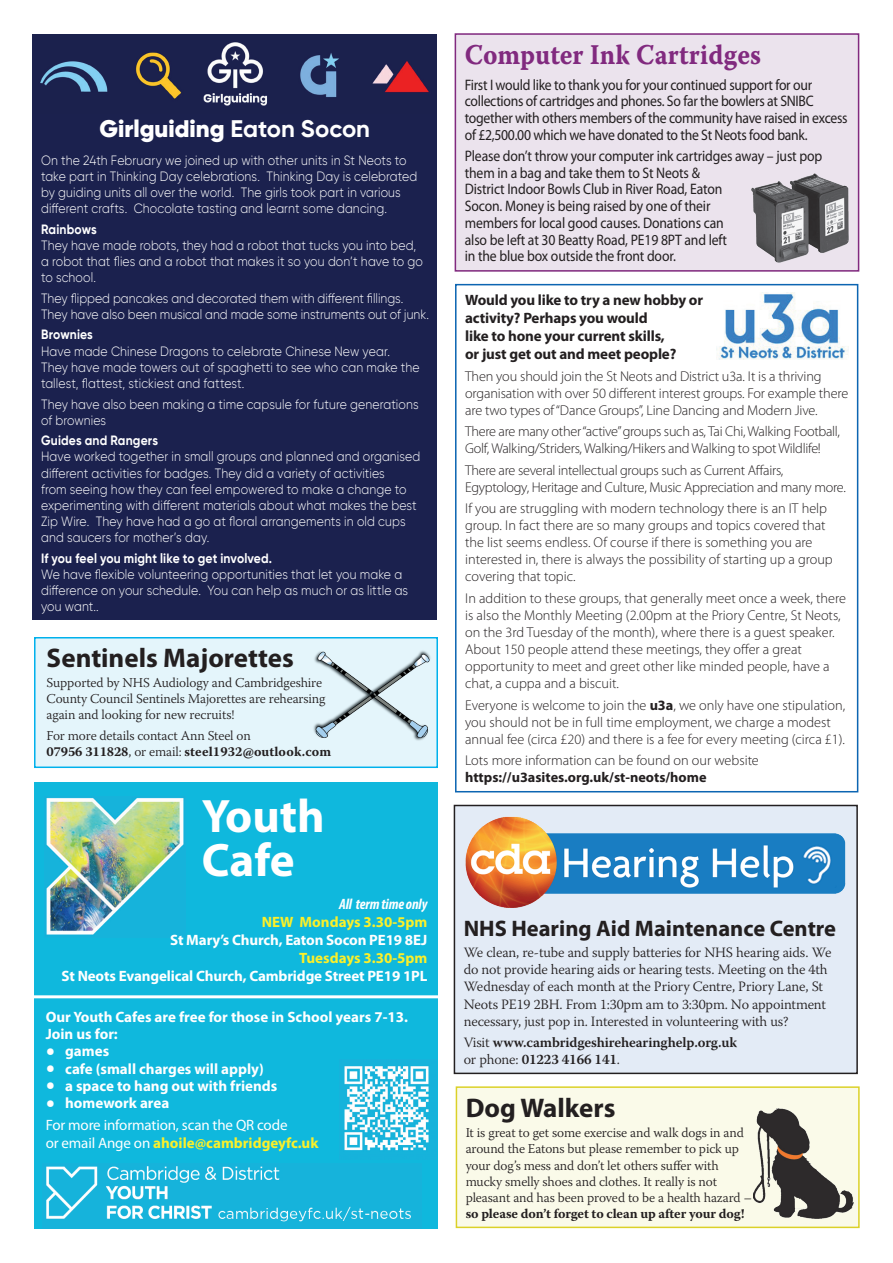
<style>
.page{position:relative;width:893px;height:1263px;background:#fff}
.page>*{position:absolute;margin:0;border:0;box-sizing:border-box;transform-origin:0 0}
.t1{font:700 47.1px/43.8px "Myriad Pro";color:#fff}
.t2{font:700 36px "Myriad Pro";color:#fff}
.t3{font:28.5px "Warnock Pro Bold Capt";color:#812a7f;scale:.9 1}
.t4{font:700 27px "Myriad Pro";color:#231f20}
.t5{font:900 24px "Gilroy";color:#fff}
.t6{font:700 22.5px "Myriad Pro";color:#231f20}
.t7{font:15.3px/16.8px "Myriad Pro";letter-spacing:-.015em;color:#231f20;scale:.9 1}
.t8{font:700 15px/17.2px "Myriad Pro";color:#fff}
.t9{font:700 15px/18px "Myriad Pro";letter-spacing:-.01em;color:#231f20}
.t10{font:15px/18px "Myriad Pro";letter-spacing:-.01em;color:#fff}
.t11{font:700 15px "Myriad Pro";color:#fbf029}
.t12{font:italic 700 condensed 15px "Myriad Pro";letter-spacing:-.01em;color:#fff}
.t13{font:300 14.25px/17.1px "Myriad Pro";color:#231f20}
.t14{font:300 14.25px/17.1px "Warnock Pro";letter-spacing:-.01em;color:#231f20}
.t15{font:300 14.25px/17.1px "Myriad Pro";letter-spacing:-.02em;color:#231f20}
.t16{font:600 14.25px/17.1px "Warnock Pro";letter-spacing:-.01em;color:#231f20}
.t17{font:700 14.25px "Myriad Pro";color:#231f20}
.t18{font:300 13.5px/16.2px "Gilroy";letter-spacing:.01em;color:#fff;scale:.9 1}
.t19{font:300 13.5px/16.2px "Warnock Pro";letter-spacing:-.01em;color:#231f20}
.t20{font:700 13.5px "Gilroy";letter-spacing:.015em;color:#fff;scale:.9 1}
.t21{font:700 13.5px "Warnock Pro";letter-spacing:-.01em;color:#231f20}
.s1{font-weight:700}
.s2{font-weight:700;color:#fbf029}
.s3{font-weight:300}
</style>
<div class="page">
<div style="left:456px;top:1087px;width:403px;height:140px;background:#fafae9"></div>
<div style="left:456px;top:1086px;width:404px;height:142px;border:2px solid #dbd128"></div>
<img style="left:753px;top:1108px;width:101px;height:111px">
<div style="left:34px;top:637px;width:404px;height:131px;background:#e4f5fb;border:2px solid #00b1ec"></div>
<img style="left:313px;top:650px;width:118px;height:91px">
<div style="left:455px;top:284px;width:403px;height:508px;border:2px solid #0c65b2"></div>
<img style="left:718px;top:293px;width:130px;height:66px">
<div style="left:34px;top:782px;width:404px;height:447px;background:#0fb8dd"></div>
<img style="left:46px;top:797px;width:138px;height:138px">
<img style="left:46px;top:1166px;width:365px;height:56px">
<img style="left:344px;top:1066px;width:85px;height:85px">
<hr style="left:22px;top:995px;width:424px;height:3px;background:#fff">
<div style="left:455px;top:34px;width:404px;height:237px;background:#ebe3ed"></div>
<div style="left:455px;top:33px;width:404px;height:239px;border:2px solid #812a7f"></div>
<img style="left:752px;top:173px;width:96px;height:90px">
<div style="left:454px;top:805px;width:403px;height:268px;background:#e3ebf6"></div>
<div style="left:454px;top:805px;width:404px;height:269px;border:2px solid #231f20"></div>
<img style="left:465px;top:816px;width:381px;height:92px">
<div style="left:32px;top:34px;width:405px;height:586px;background:#1b214e"></div>
<img style="left:40px;top:42px;width:389px;height:64px">
<h3 class="t5" style="left:99px;top:113px;width:272px">Girlguiding <span class="s1">Eaton Socon</span></h3>
<p class="t18" style="left:41px;top:152px;width:420px">On the 24th February we joined up with other units in St Neots to take part in Thinking Day celebrations. Thinking Day is celebrated by guiding units all over the world. The girls took part in various different crafts. Chocolate tasting and learnt some dancing.</p>
<p class="t20" style="left:41px;top:221px;width:63px">Rainbows</p>
<p class="t18" style="left:41px;top:237px;width:426px">They have made robots, they had a robot that tucks you into bed, a robot that flies and a robot that makes it so you don’t have to go to school.</p>
<p class="t18" style="left:41px;top:290px;width:432px">They flipped pancakes and decorated them with different fillings.<br>They have also been musical and made some instruments out of junk.</p>
<p class="t20" style="left:41px;top:326px;width:59px">Brownies</p>
<p class="t18" style="left:41px;top:343px;width:422px">Have made Chinese Dragons to celebrate Chinese New year.<br>They have made towers out of spaghetti to see who can make the tallest, flattest, stickiest and fattest.</p>
<p class="t18" style="left:41px;top:396px;width:421px">They have also been making a time capsule for future generations of brownies</p>
<p class="t20" style="left:41px;top:432px;width:132px">Guides and Rangers</p>
<p class="t18" style="left:41px;top:448px;width:423px">Have worked together in small groups and planned and organised different activities for badges. They did a variety of activities<br>from seeing how they can feel empowered to make a change to experimenting with different materials about what makes the best Zip Wire. They have had a go at floral arrangements in old cups and saucers for mother’s day.</p>
<p class="t20" style="left:41px;top:550px;width:258px">If you feel you might like to get involved.</p>
<p class="t18" style="left:41px;top:566px;width:409px">We have flexible volunteering opportunities that let you make a difference on your schedule. You can help as much or as little as you want..</p>
<h3 class="t4" style="left:47px;top:640px;width:249px">Sentinels Majorettes</h3>
<p class="t19" style="left:47px;top:674px;width:280px">Supported by NHS Audiology and Cambridgeshire<br>County Council Sentinels Majorettes are rehearsing again and looking for new recruits!</p>
<p class="t19" style="left:47px;top:727px;width:286px">For more details contact Ann Steel on<br><span class="s1">07956 311828</span>, or email: <span class="s1">steel1932@outlook.com</span></p>
<h1 class="t1" style="left:202px;top:792px;width:124px">Youth<br>Cafe</h1>
<p class="t12" style="left:339px;top:895px;width:90px">All term time only</p>
<p class="t11" style="left:262px;top:912px;width:167px">NEW Mondays 3.30-5pm</p>
<p class="t8" style="left:170px;top:931px;width:259px">St Mary’s Church, Eaton Socon PE19 8EJ</p>
<p class="t11" style="left:299px;top:948px;width:130px">Tuesdays 3.30-5pm</p>
<p class="t8" style="left:62px;top:967px;width:367px">St Neots Evangelical Church, Cambridge Street PE19 1PL</p>
<p class="t8" style="left:46px;top:1008px;width:364px">Our Youth Cafes are free for those in School years 7-13.<br>Join us for:</p>
<h2 class="t2" style="left:46px;top:1025px;width:11px">·</h2>
<p class="t8" style="left:65px;top:1042px;width:46px">games</p>
<h2 class="t2" style="left:46px;top:1042px;width:11px">·</h2>
<p class="t8" style="left:65px;top:1059px;width:200px">cafe (small charges will apply)</p>
<h2 class="t2" style="left:46px;top:1060px;width:11px">·</h2>
<p class="t8" style="left:65px;top:1077px;width:214px">a space to hang out with friends</p>
<h2 class="t2" style="left:46px;top:1077px;width:11px">·</h2>
<p class="t8" style="left:65px;top:1094px;width:106px">homework area</p>
<p class="t10" style="left:46px;top:1116px;width:274px">For more information, scan the QR code<br>or email Ange on <span class="s2">ahoile@cambridgeyfc.uk</span></p>
<h3 class="t3" style="left:465px;top:38px;width:331px">Computer Ink Cartridges</h3>
<p class="t7" style="left:465px;top:76px;width:427px">First I would like to thank you for your continued support for our collections of cartridges and phones. So far the bowlers at SNIBC together with others members of the community have raised in excess of £2,500.00 which we have donated to the St Neots food bank.</p>
<p class="t7" style="left:465px;top:147px;width:399px">Please don’t throw your computer ink cartridges away – just pop them in a bag and take them to St Neots &amp;<br>District Indoor Bowls Club in River Road, Eaton<br>Socon. Money is being raised by one of their<br>members for local good causes. Donations can<br>also be left at 30 Beatty Road, PE19 8PT and left<br>in the blue box outside the front door.</p>
<p class="t9" style="left:465px;top:291px;width:240px">Would you like to try a new hobby or activity? Perhaps you would<br>like to hone your current skills,<br>or just get out and meet people?</p>
<p class="t13" style="left:465px;top:367px;width:385px">Then you should join the St Neots and District u3a. It is a thriving organisation with over 50 different interest groups. For example there are two types of “Dance Groups”, Line Dancing and Modern Jive.</p>
<p class="t15" style="left:465px;top:423px;width:376px">There are many other “active” groups such as, Tai Chi, Walking Football,<br>Golf, Walking/Striders, Walking/Hikers and Walking to spot Wildlife!</p>
<p class="t15" style="left:465px;top:461px;width:382px">There are several intellectual groups such as Current Affairs,<br>Egyptology, Heritage and Culture, Music Appreciation and many more.</p>
<p class="t13" style="left:465px;top:500px;width:369px">If you are struggling with modern technology there is an IT help group. In fact there are so many groups and topics covered that the list seems endless. Of course if there is something you are interested in, there is always the possibility of starting up a group covering that topic.</p>
<p class="t13" style="left:465px;top:589px;width:382px">In addition to these groups, that generally meet once a week, there is also the Monthly Meeting (2.00pm at the Priory Centre, St Neots, on the 3rd Tuesday of the month), where there is a guest speaker.<br>About 150 people attend these meetings, they offer a great opportunity to meet and greet other like minded people, have a chat, a cuppa and a biscuit.</p>
<p class="t13" style="left:465px;top:696px;width:382px">Everyone is welcome to join the <span class="s1">u3a</span>, we only have one stipulation, you should not be in full time employment, we charge a modest annual fee (circa £20) and there is a fee for every meeting (circa £1).</p>
<p class="t13" style="left:465px;top:752px;width:295px">Lots more information can be found on our website</p>
<p class="t17" style="left:465px;top:768px;width:243px">https://u3asites.org.uk/st-neots/home</p>
<h3 class="t6" style="left:464px;top:914px;width:374px">NHS Hearing Aid Maintenance Centre</h3>
<p class="t14" style="left:464px;top:944px;width:369px">We clean, re-tube and supply batteries for NHS hearing aids. We do not provide hearing aids or hearing tests. Meeting on the 4th Wednesday of each month at the Priory Centre, Priory Lane, St Neots PE19 2BH. From 1:30pm am to 3:30pm. No appointment necessary, just pop in. Interested in volunteering with us?</p>
<p class="t16" style="left:464px;top:1033px;width:275px"><span class="s3">Visit</span> www.cambridgeshirehearinghelp.org.uk <span class="s3">or phone:</span> 01223 4166 141<span class="s3">.</span></p>
<h3 class="t4" style="left:466px;top:1090px;width:151px">Dog Walkers</h3>
<p class="t19" style="left:466px;top:1124px;width:288px">It is great to get some exercise and walk dogs in and around the Eatons but please remember to pick up your dog’s mess and don’t let others suffer with mucky smelly shoes and clothes. It really is not pleasant and has been proved to be a health hazard –</p>
<p class="t21" style="left:466px;top:1205px;width:280px">so please don’t forget to clean up after your dog!</p>
</div>
